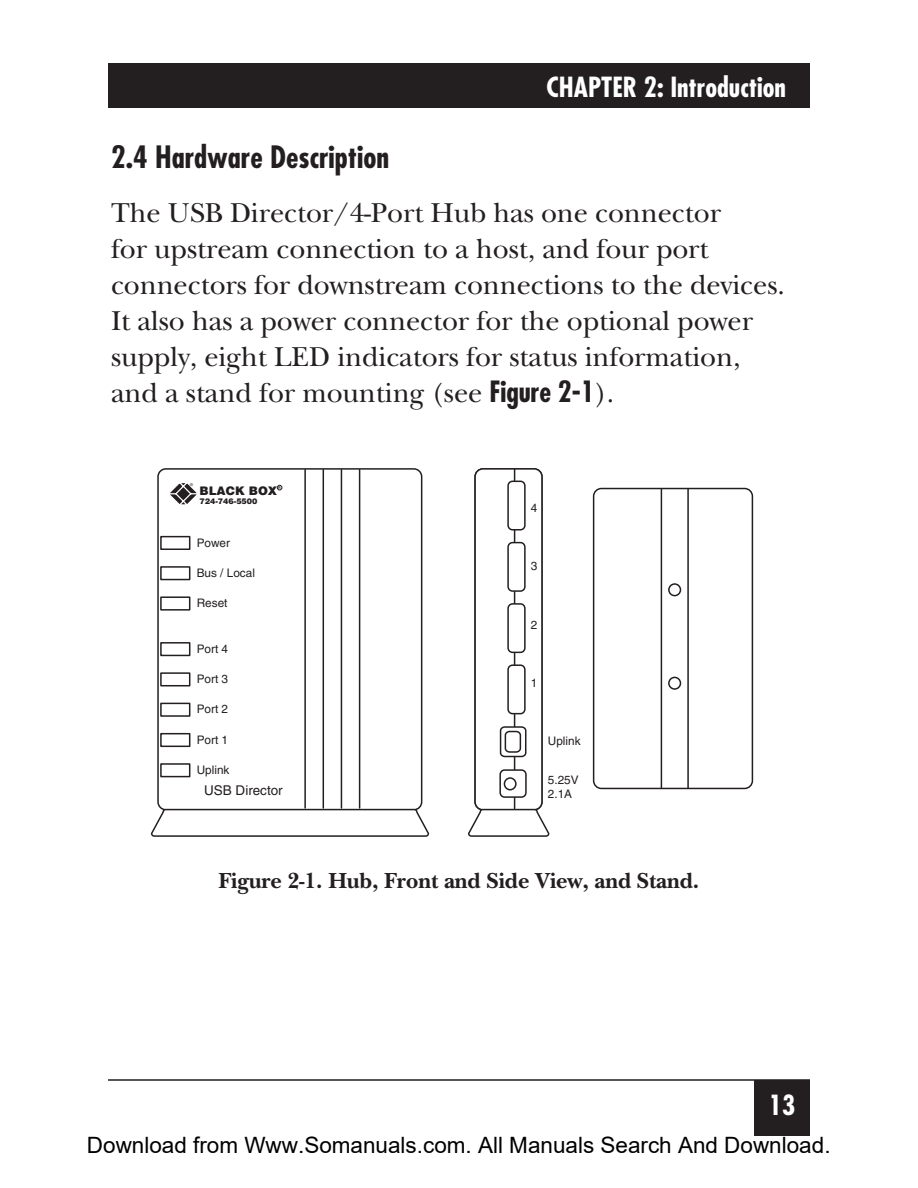
<style>
.page{position:relative;width:918px;height:1188px;background:#fff}
.page>*{position:absolute;margin:0;border:0;box-sizing:border-box;transform-origin:0 0}
.t1{font:700 condensed 30px "Futura";color:#231f20}
.t2{font:28.5px/36px "New Baskerville";letter-spacing:-.005em;color:#231f20}
.t3{font:700 condensed 27px "Futura";color:#fff}
.t4{font:700 22.8px "New Baskerville";letter-spacing:-.005em;color:#231f20}
.t5{font:22.5px "Arial";color:#000}
.t6{font:13.5px "Helvetica";color:#231f20}
.t7{font:11.7px/14.1px "Helvetica";color:#231f20}
.t8{font:900 11.7px "Helvetica";color:#231f20}
.t9{font:900 7.8px "Helvetica";color:#231f20}
.t10{font:3.9px "Helvetica";color:#231f20}
.t11{font:700 3.6px "Helvetica";color:#231f20}
.s1{font-family:"Futura";font-weight:700;font-stretch:condensed}
</style>
<div class="page">
<div style="left:754px;top:1080px;width:56px;height:56px;background:#231f20"></div>
<div style="left:108px;top:63px;width:702px;height:45px;background:#231f20"></div>
<div style="left:474px;top:468px;width:69px;height:342px;background:#fff;border:2px solid #231f20;border-radius:8px"></div>
<hr style="left:514px;top:469px;width:1px;height:340px;background:#231f20">
<svg style="left:468px;top:808px;width:82px;height:29px"></svg>
<div style="left:507px;top:481px;width:19px;height:50px;background:#fff;border:2px solid #231f20;border-radius:4px"></div>
<div style="left:507px;top:542px;width:19px;height:50px;background:#fff;border:2px solid #231f20;border-radius:4px"></div>
<div style="left:507px;top:603px;width:19px;height:50px;background:#fff;border:2px solid #231f20;border-radius:4px"></div>
<div style="left:507px;top:664px;width:19px;height:50px;background:#fff;border:2px solid #231f20;border-radius:4px"></div>
<svg style="left:500px;top:726px;width:26px;height:31px"></svg>
<div style="left:505px;top:731px;width:16px;height:22px;background:#fff;border:2px solid #231f20;border-radius:4px"></div>
<div style="left:499px;top:769px;width:28px;height:29px;background:#fff;border:2px solid #231f20;border-radius:4px"></div>
<div style="left:504px;top:777px;width:13px;height:13px;background:#fff;border:2px solid #231f20;border-radius:50%"></div>
<div style="left:157px;top:468px;width:265px;height:342px;background:#fff;border:2px solid #231f20;border-radius:8px"></div>
<svg style="left:150px;top:808px;width:280px;height:29px"></svg>
<hr style="left:304px;top:470px;width:2px;height:338px;background:#231f20">
<hr style="left:341px;top:470px;width:1px;height:338px;background:#231f20">
<hr style="left:359px;top:470px;width:1px;height:338px;background:#231f20">
<hr style="left:323px;top:470px;width:1px;height:338px;background:#231f20">
<div style="left:160px;top:536px;width:30px;height:14px;background:#fff;border:2px solid #231f20"></div>
<div style="left:160px;top:642px;width:30px;height:14px;background:#fff;border:2px solid #231f20"></div>
<div style="left:160px;top:672px;width:30px;height:14px;background:#fff;border:2px solid #231f20"></div>
<div style="left:160px;top:703px;width:30px;height:14px;background:#fff;border:2px solid #231f20"></div>
<div style="left:160px;top:733px;width:30px;height:14px;background:#fff;border:2px solid #231f20"></div>
<div style="left:160px;top:763px;width:30px;height:14px;background:#fff;border:2px solid #231f20"></div>
<div style="left:160px;top:566px;width:30px;height:14px;background:#fff;border:2px solid #231f20"></div>
<div style="left:160px;top:596px;width:30px;height:15px;background:#fff;border:2px solid #231f20"></div>
<svg style="left:170px;top:483px;width:27px;height:22px"></svg>
<svg style="left:277px;top:485px;width:5px;height:5px"></svg>
<div style="left:593px;top:488px;width:160px;height:301px;background:#fff;border:2px solid #231f20;border-radius:8px"></div>
<hr style="left:661px;top:489px;width:1px;height:299px;background:#231f20">
<hr style="left:687px;top:489px;width:2px;height:299px;background:#231f20">
<div style="left:668px;top:583px;width:13px;height:13px;background:#fff;border:2px solid #231f20;border-radius:50%"></div>
<div style="left:668px;top:677px;width:13px;height:13px;background:#fff;border:2px solid #231f20;border-radius:50%"></div>
<hr style="left:108px;top:1079px;width:702px;height:2px;background:#231f20">
<p class="t3" style="left:547px;top:75px;width:241px">CHAPTER 2: Introduction</p>
<p class="t1" style="left:111px;top:143px;width:280px">2.4 Hardware Description</p>
<p class="t2" style="left:111px;top:198px;width:675px">The USB Director/4-Port Hub has one connector<br>for upstream connection to a host, and four port connectors for downstream connections to the devices.<br>It also has a power connector for the optional power supply, eight LED indicators for status information, and a stand for mounting (see <span class="s1">Figure 2-1</span>).</p>
<p class="t10" style="left:190px;top:483px;width:4px">®</p>
<p class="t11" style="left:278px;top:486px;width:4px">R</p>
<p class="t8" style="left:200px;top:487px;width:79px">BLACK BOX</p>
<p class="t9" style="left:200px;top:498px;width:59px">724-746-5500</p>
<p class="t7" style="left:197px;top:537px;width:35px">Power</p>
<p class="t7" style="left:197px;top:567px;width:60px">Bus / Local</p>
<p class="t7" style="left:197px;top:597px;width:32px">Reset</p>
<p class="t7" style="left:197px;top:643px;width:33px">Port 4</p>
<p class="t7" style="left:197px;top:673px;width:33px">Port 3</p>
<p class="t7" style="left:197px;top:703px;width:33px">Port 2</p>
<p class="t7" style="left:197px;top:734px;width:33px">Port 1</p>
<p class="t7" style="left:197px;top:764px;width:34px">Uplink</p>
<p class="t6" style="left:204px;top:786px;width:80px">USB Director</p>
<p class="t7" style="left:531px;top:502px;width:8px">4</p>
<p class="t7" style="left:531px;top:560px;width:8px">3</p>
<p class="t7" style="left:531px;top:619px;width:8px">2</p>
<p class="t7" style="left:531px;top:677px;width:8px">1</p>
<p class="t7" style="left:548px;top:735px;width:34px">Uplink</p>
<p class="t7" style="left:548px;top:774px;width:32px">5.25V<br>2.1A</p>
<p class="t4" style="left:219px;top:872px;width:482px">Figure 2-1. Hub, Front and Side View, and Stand.</p>
<p class="t3" style="left:769px;top:1093px;width:28px">13</p>
<p class="t5" style="left:87px;top:1133px;width:745px">Download from Www.Somanuals.com. All Manuals Search And Download.</p>
</div>
